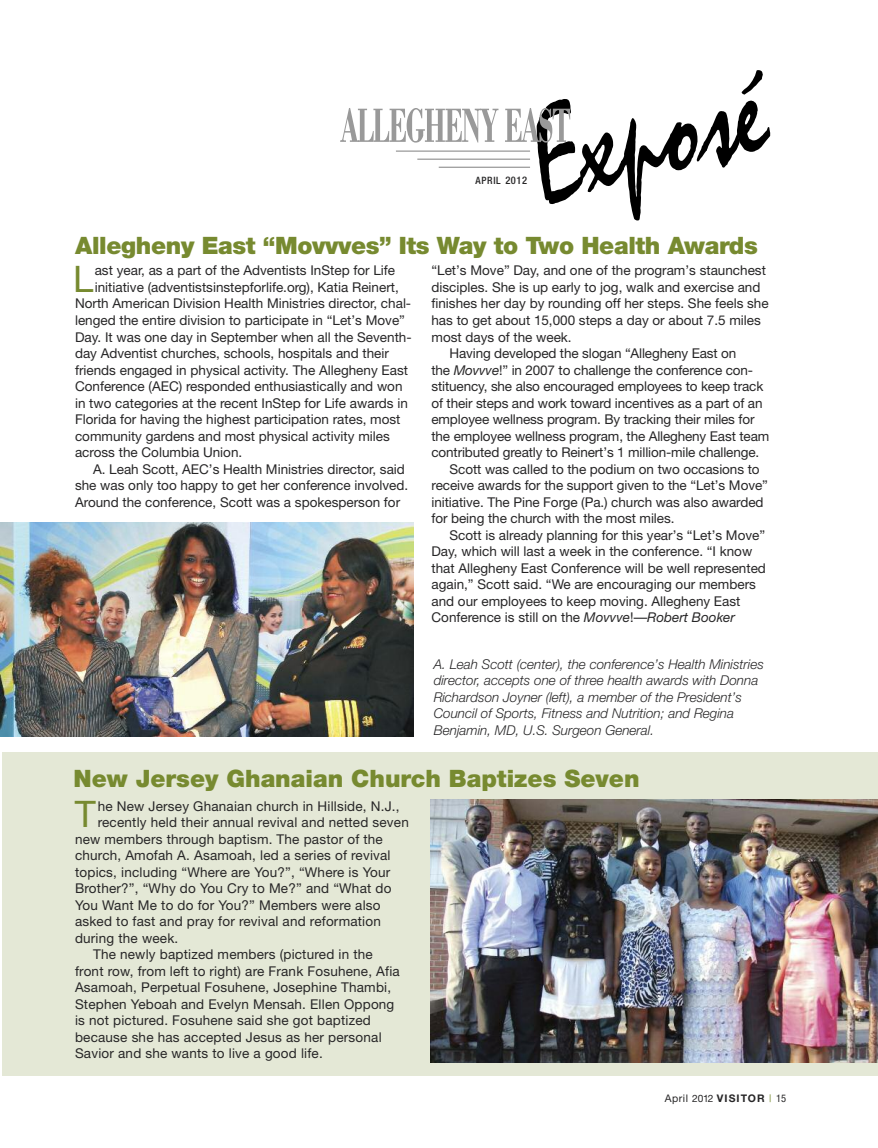
<style>
.page{position:relative;width:878px;height:1148px;background:#fff}
.page>*{position:absolute;margin:0;border:0;box-sizing:border-box;transform-origin:0 0}
.t1{font:36.6px "Helvetica Neue";color:#778a30}
.t2{font:900 24px "Helvetica Neue";letter-spacing:-.015em;color:#778a30}
.t3{font:13.5px "Helvetica Neue";color:#272627}
.t4{font:italic 300 13.5px/16.5px "Helvetica Neue";color:#272627}
.t5{font:700 10.5px "Helvetica Neue";letter-spacing:.1em;color:#272627}
.t6{font:500 condensed 10.2px "Helvetica Neue";letter-spacing:.065em;color:#272627}
.s1{font-size:10.5px}
.s2{font-style:italic}
.s3{font-weight:400}
.s4{font-weight:400;font-size:10.2px}
.s5{font-weight:400;font-stretch:condensed;color:#778a30}
.s6{font-weight:400;font-stretch:condensed}
</style>
<div class="page">
<div style="left:2px;top:752px;width:876px;height:324px;background:#e4e8d6"></div>
<hr style="left:396px;top:151px;width:134px;height:1px;background:#808080">
<hr style="left:417px;top:159px;width:113px;height:1px;background:#808080">
<hr style="left:438px;top:167px;width:92px;height:1px;background:#808080">
<svg style="left:340px;top:108px;width:158px;height:35px"></svg>
<svg style="left:505px;top:70px;width:265px;height:151px"></svg>
<img style="left:431px;top:799px;width:447px;height:263px">
<img style="left:0;top:522px;width:413px;height:214px">
<p class="t6" style="left:475px;top:176px;width:53px">APRIL <span class="s1">2012</span></p>
<h2 class="t2" style="left:75px;top:237px;width:684px">Allegheny East “Movvves” Its Way to Two Health Awards</h2>
<h1 class="t1" style="left:73px;top:266px;width:22px">L</h1>
<p class="t3" style="left:95px;top:266px;width:302px">ast year, as a part of the Adventists InStep for Life</p>
<p class="t3" style="left:95px;top:282px;width:305px">initiative (adventistsinstepforlife.org), Katia Reinert,</p>
<p class="t3" style="left:75px;top:299px;width:338px">North American Division Health Ministries director, chal-</p>
<p class="t3" style="left:75px;top:315px;width:331px">lenged the entire division to participate in “Let’s Move”</p>
<p class="t3" style="left:75px;top:332px;width:338px">Day. It was one day in September when all the Seventh-</p>
<p class="t3" style="left:75px;top:348px;width:315px">day Adventist churches, schools, hospitals and their</p>
<p class="t3" style="left:75px;top:365px;width:334px">friends engaged in physical activity. The Allegheny East</p>
<p class="t3" style="left:75px;top:381px;width:329px">Conference (AEC) responded enthusiastically and won</p>
<p class="t3" style="left:75px;top:398px;width:334px">in two categories at the recent InStep for Life awards in</p>
<p class="t3" style="left:75px;top:414px;width:327px">Florida for having the highest participation rates, most</p>
<p class="t3" style="left:75px;top:431px;width:316px">community gardens and most physical activity miles</p>
<p class="t3" style="left:75px;top:447px;width:169px">across the Columbia Union.</p>
<p class="t3" style="left:93px;top:464px;width:313px">A. Leah Scott, AEC’s Health Ministries director, said</p>
<p class="t3" style="left:75px;top:480px;width:335px">she was only too happy to get her conference involved.</p>
<p class="t3" style="left:75px;top:497px;width:327px">Around the conference, Scott was a spokesperson for</p>
<p class="t3" style="left:431px;top:266px;width:336px">“Let’s Move” Day, and one of the program’s staunchest</p>
<p class="t3" style="left:431px;top:282px;width:330px">disciples. She is up early to jog, walk and exercise and</p>
<p class="t3" style="left:431px;top:299px;width:339px">finishes her day by rounding off her steps. She feels she</p>
<p class="t3" style="left:431px;top:315px;width:331px">has to get about 15,000 steps a day or about 7.5 miles</p>
<p class="t3" style="left:431px;top:332px;width:142px">most days of the week.</p>
<p class="t3" style="left:449px;top:348px;width:288px">Having developed the slogan “Allegheny East on</p>
<p class="t3" style="left:431px;top:365px;width:323px">the <span class="s2">Movvve</span>!” in 2007 to challenge the conference con-</p>
<p class="t3" style="left:431px;top:381px;width:333px">stituency, she also encouraged employees to keep track</p>
<p class="t3" style="left:431px;top:398px;width:332px">of their steps and work toward incentives as a part of an</p>
<p class="t3" style="left:431px;top:414px;width:324px">employee wellness program. By tracking their miles for</p>
<p class="t3" style="left:431px;top:431px;width:339px">the employee wellness program, the Allegheny East team</p>
<p class="t3" style="left:431px;top:447px;width:329px">contributed greatly to Reinert’s 1 million-mile challenge.</p>
<p class="t3" style="left:449px;top:464px;width:312px">Scott was called to the podium on two occasions to</p>
<p class="t3" style="left:431px;top:480px;width:338px">receive awards for the support given to the “Let’s Move”</p>
<p class="t3" style="left:431px;top:497px;width:333px">initiative. The Pine Forge (Pa.) church was also awarded</p>
<p class="t3" style="left:431px;top:513px;width:244px">for being the church with the most miles.</p>
<p class="t3" style="left:449px;top:530px;width:317px">Scott is already planning for this year’s “Let’s Move”</p>
<p class="t3" style="left:431px;top:546px;width:322px">Day, which will last a week in the conference. “I know</p>
<p class="t3" style="left:431px;top:563px;width:336px">that Allegheny East Conference will be well represented</p>
<p class="t3" style="left:431px;top:579px;width:326px">again,” Scott said. “We are encouraging our members</p>
<p class="t3" style="left:431px;top:596px;width:310px">and our employees to keep moving. Allegheny East</p>
<p class="t3" style="left:431px;top:612px;width:305px">Conference is still on the <span class="s2">Movvve</span>!—<span class="s2">Robert Booker</span></p>
<p class="t4" style="left:433px;top:657px;width:331px">A. Leah Scott (center), the conference’s Health Ministries director, accepts one of three health awards with Donna Richardson Joyner (left), a member of the President’s Council of Sports, Fitness and Nutrition; and Regina Benjamin, MD, U.S. Surgeon General.</p>
<h2 class="t2" style="left:74px;top:769px;width:567px">New Jersey Ghanaian Church Baptizes Seven</h2>
<h1 class="t1" style="left:75px;top:801px;width:23px">T</h1>
<p class="t3" style="left:98px;top:801px;width:303px">he New Jersey Ghanaian church in Hillside, N.J.,</p>
<p class="t3" style="left:98px;top:817px;width:312px">recently held their annual revival and netted seven</p>
<p class="t3" style="left:75px;top:834px;width:309px">new members through baptism. The pastor of the</p>
<p class="t3" style="left:75px;top:850px;width:317px">church, Amofah A. Asamoah, led a series of revival</p>
<p class="t3" style="left:75px;top:867px;width:317px">topics, including “Where are You?”, “Where is Your</p>
<p class="t3" style="left:75px;top:883px;width:318px">Brother?”, “Why do You Cry to Me?” and “What do</p>
<p class="t3" style="left:75px;top:900px;width:307px">You Want Me to do for You?” Members were also</p>
<p class="t3" style="left:75px;top:916px;width:307px">asked to fast and pray for revival and reformation</p>
<p class="t3" style="left:75px;top:933px;width:105px">during the week.</p>
<p class="t3" style="left:93px;top:949px;width:281px">The newly baptized members (pictured in the</p>
<p class="t3" style="left:75px;top:966px;width:326px">front row, from left to right) are Frank Fosuhene, Afia</p>
<p class="t3" style="left:75px;top:982px;width:317px">Asamoah, Perpetual Fosuhene, Josephine Thambi,</p>
<p class="t3" style="left:75px;top:999px;width:321px">Stephen Yeboah and Evelyn Mensah. Ellen Oppong</p>
<p class="t3" style="left:75px;top:1015px;width:297px">is not pictured. Fosuhene said she got baptized</p>
<p class="t3" style="left:75px;top:1032px;width:308px">because she has accepted Jesus as her personal</p>
<p class="t3" style="left:75px;top:1048px;width:249px">Savior and she wants to live a good life.</p>
<p class="t5" style="left:664px;top:1094px;width:123px"><span class="s3">April</span> <span class="s4">2012</span> VISITOR <span class="s5">|</span> <span class="s6">15</span></p>
</div>
